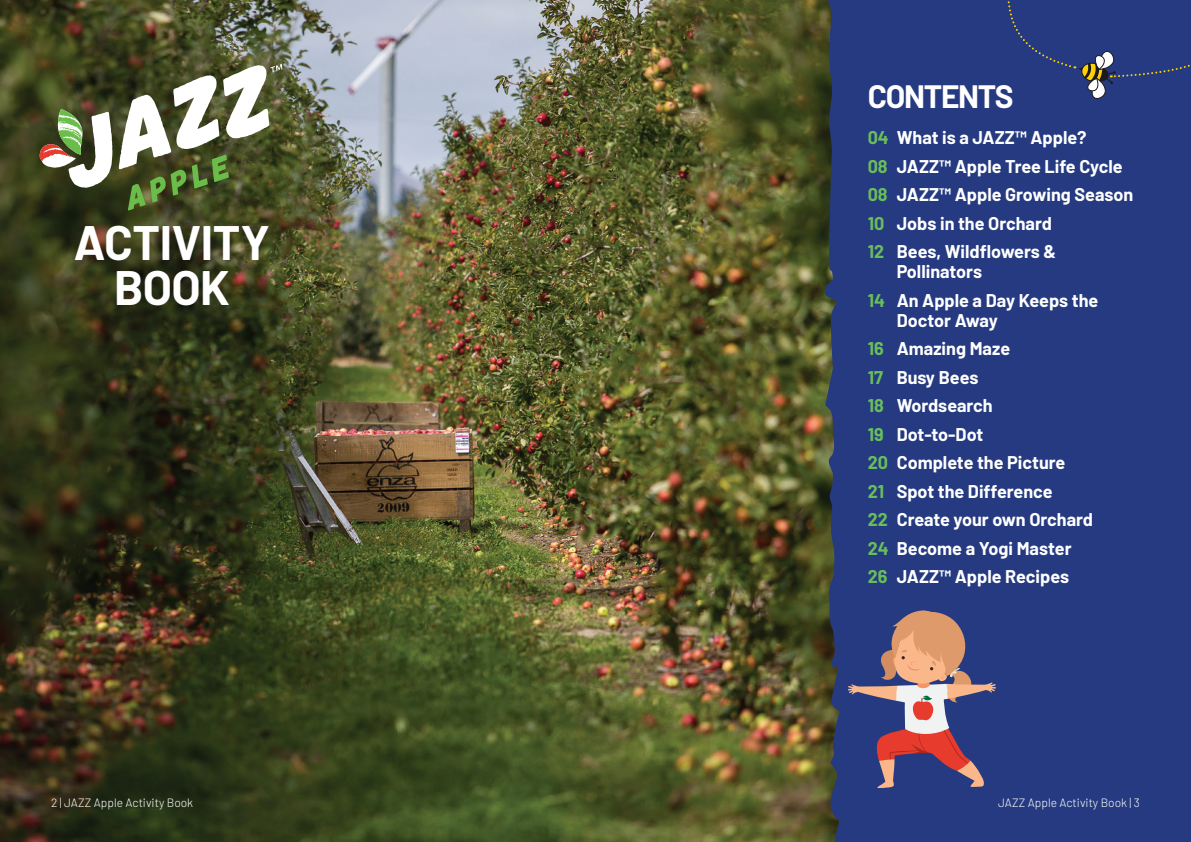
<style>
.page{position:relative;width:1191px;height:842px;background:#fff}
.page>*{position:absolute;margin:0;border:0;box-sizing:border-box;transform-origin:0 0}
.t1{font:700 47.2px/45.3px "Barlow";letter-spacing:-.01em;color:#fff;text-align:center}
.t2{font:700 31.6px "Barlow";letter-spacing:-.04em;color:#fff}
.t3{font:700 18px/28.5px "Barlow";color:#fff}
.t4{font:300 12px "Barlow";color:#fff}
.s1{color:#69be5c}
</style>
<div class="page">
<img style="left:0;top:0;width:825px;height:842px">
<div style="left:825px;top:0;width:366px;height:842px;background:#253a80"></div>
<svg style="left:40px;top:109px;width:72px;height:79px"></svg>
<svg style="left:119px;top:64px;width:163px;height:147px"></svg>
<svg style="left:847px;top:608px;width:149px;height:180px;background:#73607d"></svg>
<div style="left:1001px;top:0;width:190px;height:103px;background:#253a80"></div>
<h1 class="t1" style="left:74px;top:217px;width:198px">ACTIVITY<br>BOOK</h1>
<p class="t4" style="left:51px;top:793px;width:144px">2 | JAZZ Apple Activity Book</p>
<h2 class="t2" style="left:867px;top:73px;width:148px">CONTENTS</h2>
<p class="t3" style="left:867px;top:122px;width:267px"><span class="s1">04</span> What is a JAZZ™ Apple?<br><span class="s1">08</span> JAZZ™ Apple Tree Life Cycle<br><span class="s1">08</span> JAZZ™ Apple Growing Season<br><span class="s1">10</span> Jobs in the Orchard<br><span class="s1">12</span> Bees, Wildflowers &amp;</p>
<p class="t3" style="left:867px;top:256px;width:232px;text-indent:29px">Pollinators<br><span class="s1">14</span> An Apple a Day Keeps the</p>
<p class="t3" style="left:867px;top:305px;width:227px;text-indent:29px">Doctor Away<br><span class="s1">16</span> Amazing Maze<br><span class="s1">17</span> Busy Bees<br><span class="s1">18</span> Wordsearch<br><span class="s1">19</span> Dot-to-Dot<br><span class="s1">20</span> Complete the Picture<br><span class="s1">21</span> Spot the Difference<br><span class="s1">22</span> Create your own Orchard<br><span class="s1">24</span> Become a Yogi Master<br><span class="s1">26</span> JAZZ™ Apple Recipes</p>
<p class="t4" style="left:998px;top:793px;width:143px">JAZZ Apple Activity Book | 3</p>
</div>
